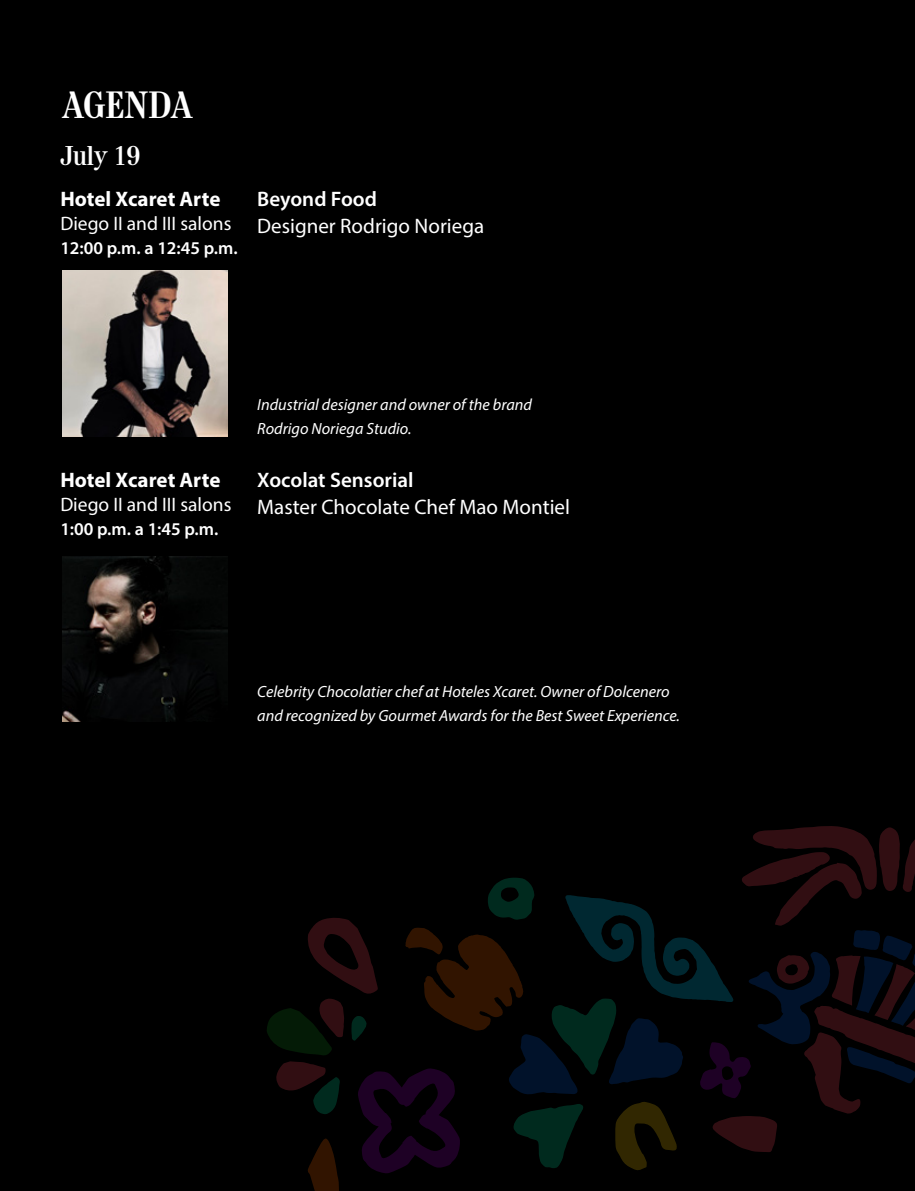
<style>
.page{position:relative;width:915px;height:1191px;background:#fff}
.page>*{position:absolute;margin:0;border:0;box-sizing:border-box;transform-origin:0 0}
.t1{font:600 39px "Italian Plate No 4";letter-spacing:-.015em;color:#fff}
.t2{font:600 27.9px "Italian Plate No 4";color:#fff}
.t3{font:21px "Myriad Pro";color:#fff}
.t4{font:700 21px "Myriad Pro";color:#fff}
.t5{font:600 21px "Myriad Pro";color:#fff}
.t6{font:19.5px "Myriad Pro";color:#fff}
.t7{font:600 18px "Myriad Pro";color:#fff}
.t8{font:italic 16.2px/24.3px "Myriad Pro";color:#fff}
</style>
<div class="page">
<div style="left:0;top:0;width:913px;height:1191px;background:#000"></div>
<svg style="left:267px;top:825px;width:647px;height:366px"></svg>
<img style="left:62px;top:556px;width:165px;height:166px">
<img style="left:62px;top:271px;width:165px;height:165px">
<h1 class="t1" style="left:62px;top:82px;width:132px">AGENDA</h1>
<h2 class="t2" style="left:60px;top:139px;width:81px">July 19</h2>
<p class="t4" style="left:60px;top:186px;width:161px">Hotel Xcaret Arte</p>
<p class="t6" style="left:60px;top:212px;width:172px">Diego II and III salons</p>
<p class="t7" style="left:60px;top:237px;width:179px">12:00 p.m. a 12:45 p.m.</p>
<p class="t5" style="left:257px;top:186px;width:121px">Beyond Food</p>
<p class="t3" style="left:257px;top:213px;width:228px">Designer Rodrigo Noriega</p>
<p class="t4" style="left:60px;top:466px;width:161px">Hotel Xcaret Arte</p>
<p class="t6" style="left:60px;top:492px;width:172px">Diego II and III salons</p>
<p class="t7" style="left:60px;top:517px;width:159px">1:00 p.m. a 1:45 p.m.</p>
<p class="t8" style="left:257px;top:392px;width:276px">Industrial designer and owner of the brand<br>Rodrigo Noriega Studio.</p>
<p class="t5" style="left:257px;top:466px;width:158px">Xocolat Sensorial</p>
<p class="t3" style="left:257px;top:494px;width:314px">Master Chocolate Chef Mao Montiel</p>
<p class="t8" style="left:257px;top:679px;width:424px">Celebrity Chocolatier chef at Hoteles Xcaret. Owner of Dolcenero and recognized by Gourmet Awards for the Best Sweet Experience.</p>
</div>
